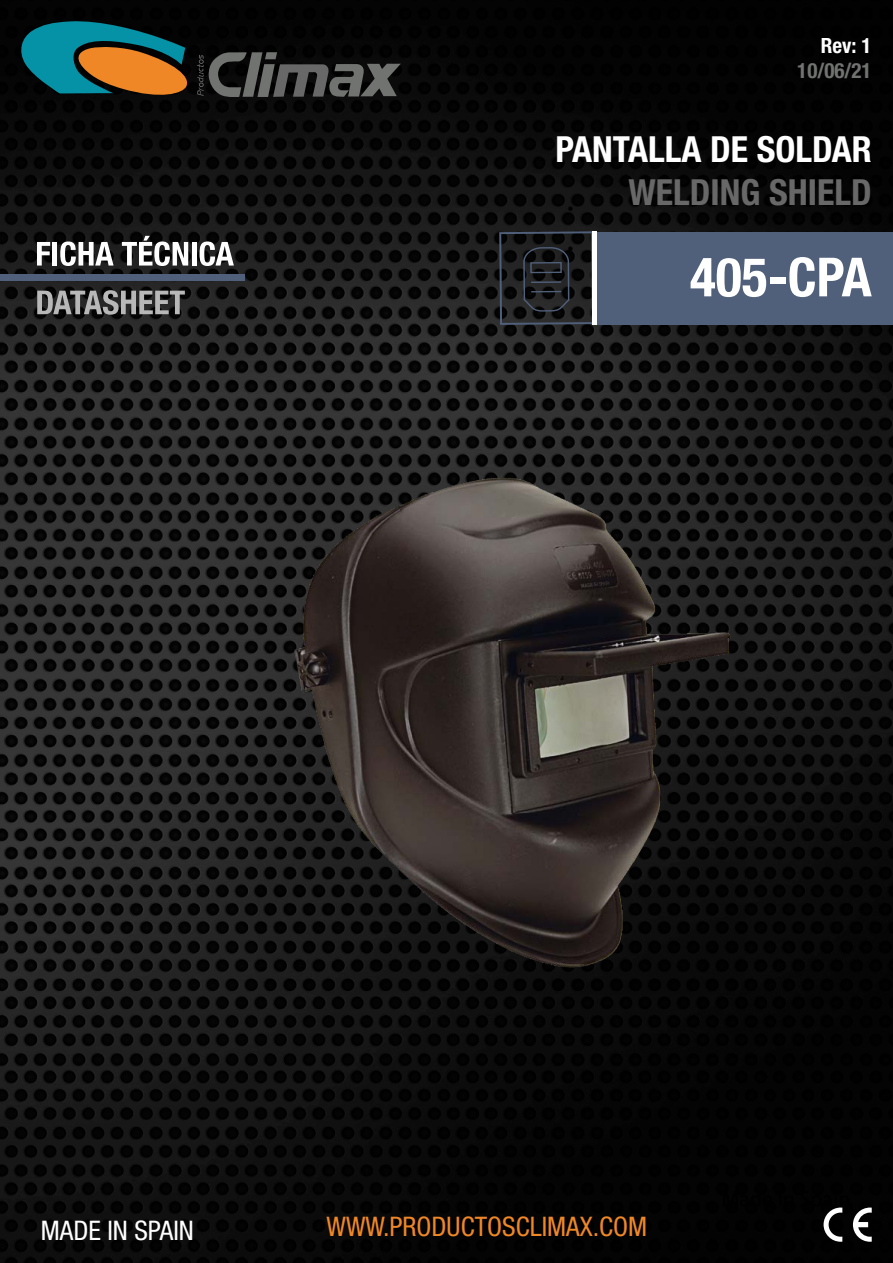
<style>
.page{position:relative;width:893px;height:1263px;background:#fff}
.page>*{position:absolute;margin:0;border:0;box-sizing:border-box;transform-origin:0 0}
.t1{font:700 condensed 54px "Helvetica Neue LT Std";color:#fff}
.t2{font:700 condensed 36px "Helvetica Neue LT Std";color:#fff}
.t3{font:700 condensed 36px "Helvetica Neue LT Std";color:#686868}
.t4{font:condensed 27px "Helvetica Neue LT Std";color:#f08726}
.t5{font:condensed 27px "Helvetica Neue LT Std";color:#fff}
.t6{font:700 condensed 21px "Helvetica Neue LT Std";color:#707370}
.t7{font:700 condensed 21px "Helvetica Neue LT Std";color:#fff}
</style>
<div class="page">
<img style="left:0;top:0;width:893px;height:1263px">
<svg style="left:17px;top:20px;width:174px;height:80px;background:#3f5949"></svg>
<svg style="left:197px;top:52px;width:204px;height:46px;background:#363736"></svg>
<svg style="left:824px;top:1207px;width:18px;height:35px"></svg>
<svg style="left:853px;top:1207px;width:19px;height:35px"></svg>
<div style="left:596px;top:232px;width:297px;height:92px;background:#50607b"></div>
<svg style="left:499px;top:231px;width:95px;height:94px;background:#1f2124"></svg>
<svg style="left:37px;top:242px;width:13px;height:24px"></svg>
<hr style="left:53px;top:242px;width:4px;height:24px;background:#fff">
<svg style="left:60px;top:241px;width:54px;height:25px"></svg>
<svg style="left:122px;top:236px;width:66px;height:30px"></svg>
<div style="left:192px;top:242px;width:5px;height:24px;background:#fff"></div>
<svg style="left:200px;top:241px;width:34px;height:25px"></svg>
<svg style="left:37px;top:290px;width:148px;height:25px;background:#6a6a6a"></svg>
<div style="left:592px;top:231px;width:5px;height:93px;background:#fff"></div>
<div style="left:0;top:274px;width:244px;height:7px;background:#50607b"></div>
<img style="left:257px;top:448px;width:488px;height:547px">
<p class="t7" style="left:821px;top:33px;width:52px">Rev: 1</p>
<p class="t6" style="left:797px;top:58px;width:76px">10/06/21</p>
<p class="t2" style="left:555px;top:127px;width:318px">PANTALLA DE SOLDAR</p>
<p class="t3" style="left:628px;top:170px;width:245px">WELDING SHIELD</p>
<p class="t1" style="left:690px;top:244px;width:183px">405-CPA</p>
<p class="t5" style="left:41px;top:1215px;width:155px">MADE IN SPAIN</p>
<p class="t4" style="left:327px;top:1211px;width:322px">WWW.PRODUCTOSCLIMAX.COM</p>
</div>
